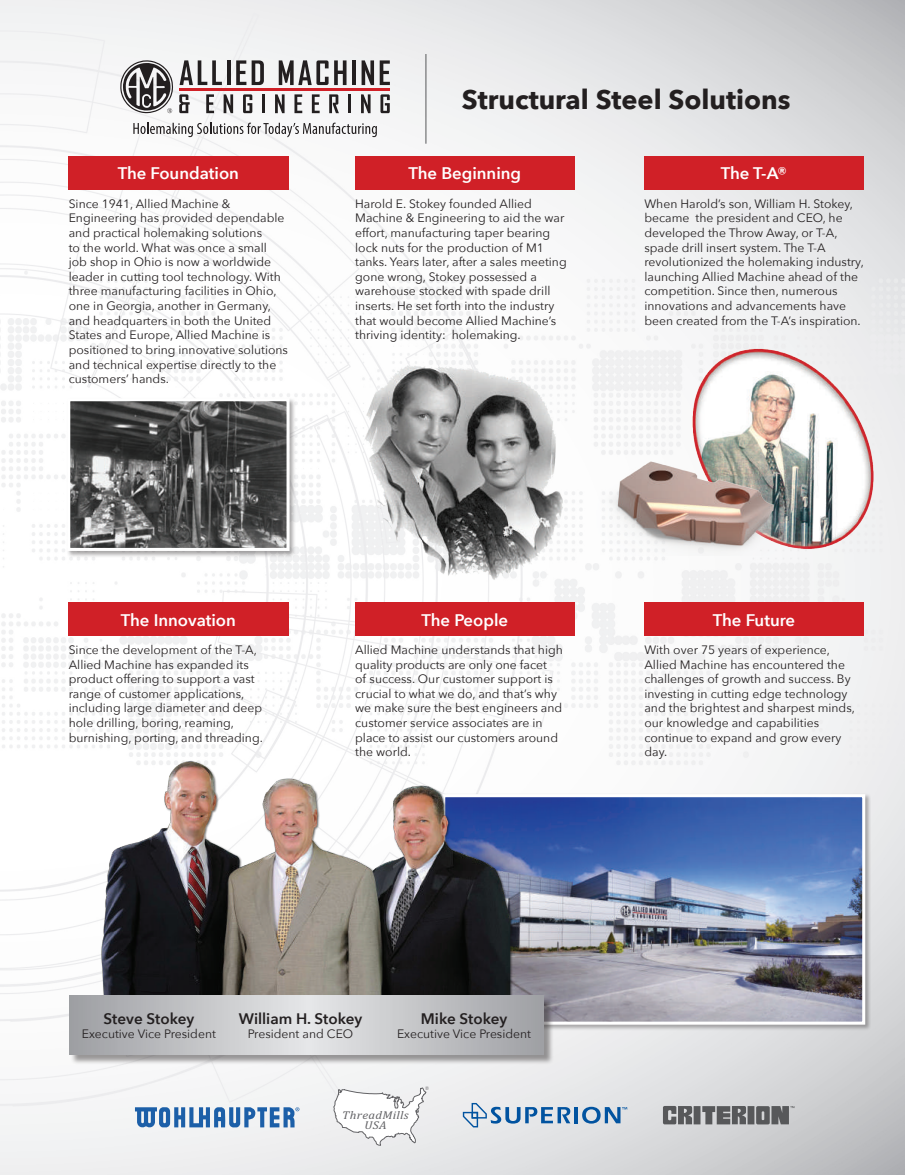
<style>
.page{position:relative;width:905px;height:1175px;background:#fff}
.page>*{position:absolute;margin:0;border:0;box-sizing:border-box;transform-origin:0 0}
.t1{font:700 27px "Avenir Next";color:#231f20}
.t2{font:600 16.8px "Avenir Next";color:#fff}
.t3{font:600 15.15px "Avenir Next";color:#231f20}
.t4{font:12.15px/14.5px "Avenir Next";color:#231f20}
.t5{font:italic 11.4px/10.6px "Cambria";letter-spacing:.025em;color:#636366;text-align:center;scale:1.11 1}
</style>
<div class="page">
<img style="left:0;top:0;width:904px;height:1174px">
<div style="left:441px;top:793px;width:430px;height:237px;background:#231f20;opacity:.35"></div>
<img style="left:526px;top:798px;width:335px;height:222px">
<div style="left:442px;top:794px;width:423px;height:230px;border:3px solid #fff"></div>
<div style="left:69px;top:156px;width:219px;height:33px;background:#d02027"></div>
<img style="left:87px;top:751px;width:439px;height:244px">
<div style="left:66px;top:397px;width:230px;height:161px;background:#231f20;opacity:.4"></div>
<img style="left:71px;top:402px;width:214px;height:145px">
<div style="left:67px;top:398px;width:222px;height:153px;border:3px solid #fff"></div>
<div style="left:355px;top:156px;width:219px;height:33px;background:#d02027"></div>
<div style="left:644px;top:156px;width:219px;height:33px;background:#d02027"></div>
<img style="left:680px;top:336px;width:205px;height:227px">
<img style="left:588px;top:449px;width:219px;height:106px">
<div style="left:69px;top:602px;width:219px;height:33px;background:#d02027"></div>
<div style="left:644px;top:602px;width:219px;height:33px;background:#d02027"></div>
<div style="left:355px;top:602px;width:219px;height:33px;background:#d02027"></div>
<div style="left:70px;top:996px;width:483px;height:68px;background:#231f20;opacity:.45"></div>
<svg style="left:70px;top:995px;width:473px;height:59px;background:#c1c2c5"></svg>
<div style="left:693px;top:1106px;width:7px;height:18px;background:#57585a"></div>
<div style="left:747px;top:1106px;width:7px;height:18px;background:#57585a"></div>
<svg style="left:663px;top:1105px;width:29px;height:19px"></svg>
<svg style="left:702px;top:1106px;width:44px;height:18px"></svg>
<svg style="left:756px;top:1106px;width:38px;height:18px"></svg>
<hr style="left:574px;top:1107px;width:4px;height:16px;background:#0153a0">
<svg style="left:463px;top:1102px;width:107px;height:25px;background:#a9c0d6"></svg>
<svg style="left:582px;top:1106px;width:45px;height:17px"></svg>
<svg style="left:135px;top:1107px;width:164px;height:20px"></svg>
<svg style="left:333px;top:1086px;width:96px;height:59px"></svg>
<img style="left:357px;top:349px;width:215px;height:238px">
<svg style="left:133px;top:123px;width:244px;height:14px"></svg>
<svg style="left:179px;top:94px;width:11px;height:19px"></svg>
<svg style="left:206px;top:94px;width:8px;height:19px"></svg>
<svg style="left:223px;top:94px;width:10px;height:19px"></svg>
<svg style="left:243px;top:94px;width:9px;height:19px"></svg>
<hr style="left:262px;top:94px;width:3px;height:19px;background:#231f20">
<svg style="left:275px;top:94px;width:9px;height:19px"></svg>
<svg style="left:294px;top:94px;width:8px;height:19px"></svg>
<svg style="left:312px;top:94px;width:7px;height:19px"></svg>
<svg style="left:329px;top:94px;width:10px;height:19px"></svg>
<hr style="left:348px;top:94px;width:3px;height:19px;background:#231f20">
<svg style="left:361px;top:94px;width:9px;height:19px"></svg>
<svg style="left:380px;top:94px;width:10px;height:19px"></svg>
<hr style="left:179px;top:88px;width:211px;height:3px;background:#d02027">
<svg style="left:120px;top:60px;width:53px;height:54px"></svg>
<svg style="left:179px;top:60px;width:43px;height:25px"></svg>
<hr style="left:227px;top:60px;width:3px;height:25px;background:#231f20">
<svg style="left:236px;top:60px;width:28px;height:25px"></svg>
<svg style="left:279px;top:60px;width:49px;height:25px"></svg>
<svg style="left:334px;top:60px;width:12px;height:25px"></svg>
<hr style="left:352px;top:60px;width:4px;height:25px;background:#231f20">
<svg style="left:361px;top:60px;width:29px;height:25px"></svg>
<hr style="left:425px;top:54px;width:1px;height:90px;background:#57585a">
<h2 class="t2" style="left:118px;top:159px;width:123px">The Foundation</h2>
<p class="t4" style="left:69px;top:196px;width:221px">Since 1941, Allied Machine &amp; Engineering has provided dependable and practical holemaking solutions<br>to the world. What was once a small job shop in Ohio is now a worldwide leader in cutting tool technology. With three manufacturing facilities in Ohio, one in Georgia, another in Germany, and headquarters in both the United States and Europe, Allied Machine is positioned to bring innovative solutions and technical expertise directly to the customers’ hands.</p>
<h1 class="t1" style="left:462px;top:76px;width:330px">Structural Steel Solutions</h1>
<h2 class="t2" style="left:408px;top:159px;width:114px">The Beginning</h2>
<p class="t4" style="left:355px;top:196px;width:213px">Harold E. Stokey founded Allied Machine &amp; Engineering to aid the war effort, manufacturing taper bearing lock nuts for the production of M1 tanks. Years later, after a sales meeting gone wrong, Stokey possessed a warehouse stocked with spade drill inserts. He set forth into the industry that would become Allied Machine’s thriving identity: holemaking.</p>
<h2 class="t2" style="left:721px;top:159px;width:68px">The T-A®</h2>
<p class="t4" style="left:644px;top:196px;width:221px">When Harold’s son, William H. Stokey, became the president and CEO, he developed the Throw Away, or T-A, spade drill insert system. The T-A revolutionized the holemaking industry, launching Allied Machine ahead of the competition. Since then, numerous innovations and advancements have been created from the T-A’s inspiration.</p>
<h2 class="t2" style="left:121px;top:605px;width:116px">The Innovation</h2>
<p class="t4" style="left:69px;top:642px;width:196px">Since the development of the T-A, Allied Machine has expanded its product offering to support a vast range of customer applications, including large diameter and deep hole drilling, boring, reaming, burnishing, porting, and threading.</p>
<h2 class="t2" style="left:421px;top:605px;width:88px">The People</h2>
<p class="t4" style="left:355px;top:642px;width:209px">Allied Machine understands that high quality products are only one facet<br>of success. Our customer support is crucial to what we do, and that’s why we make sure the best engineers and customer service associates are in place to assist our customers around the world.</p>
<h2 class="t2" style="left:713px;top:605px;width:84px">The Future</h2>
<p class="t4" style="left:644px;top:642px;width:212px">With over 75 years of experience,<br>Allied Machine has encountered the challenges of growth and success. By investing in cutting edge technology and the brightest and sharpest minds, our knowledge and capabilities continue to expand and grow every day.</p>
<p class="t3" style="left:104px;top:1005px;width:92px">Steve Stokey</p>
<p class="t4" style="left:82px;top:1026px;width:136px">Executive Vice President</p>
<p class="t3" style="left:239px;top:1005px;width:125px">William H. Stokey</p>
<p class="t4" style="left:248px;top:1026px;width:107px">President and CEO</p>
<p class="t3" style="left:421px;top:1005px;width:88px">Mike Stokey</p>
<p class="t4" style="left:397px;top:1026px;width:136px">Executive Vice President</p>
<p class="t5" style="left:342px;top:1109px;width:61px">ThreadMills<br>USA</p>
</div>
